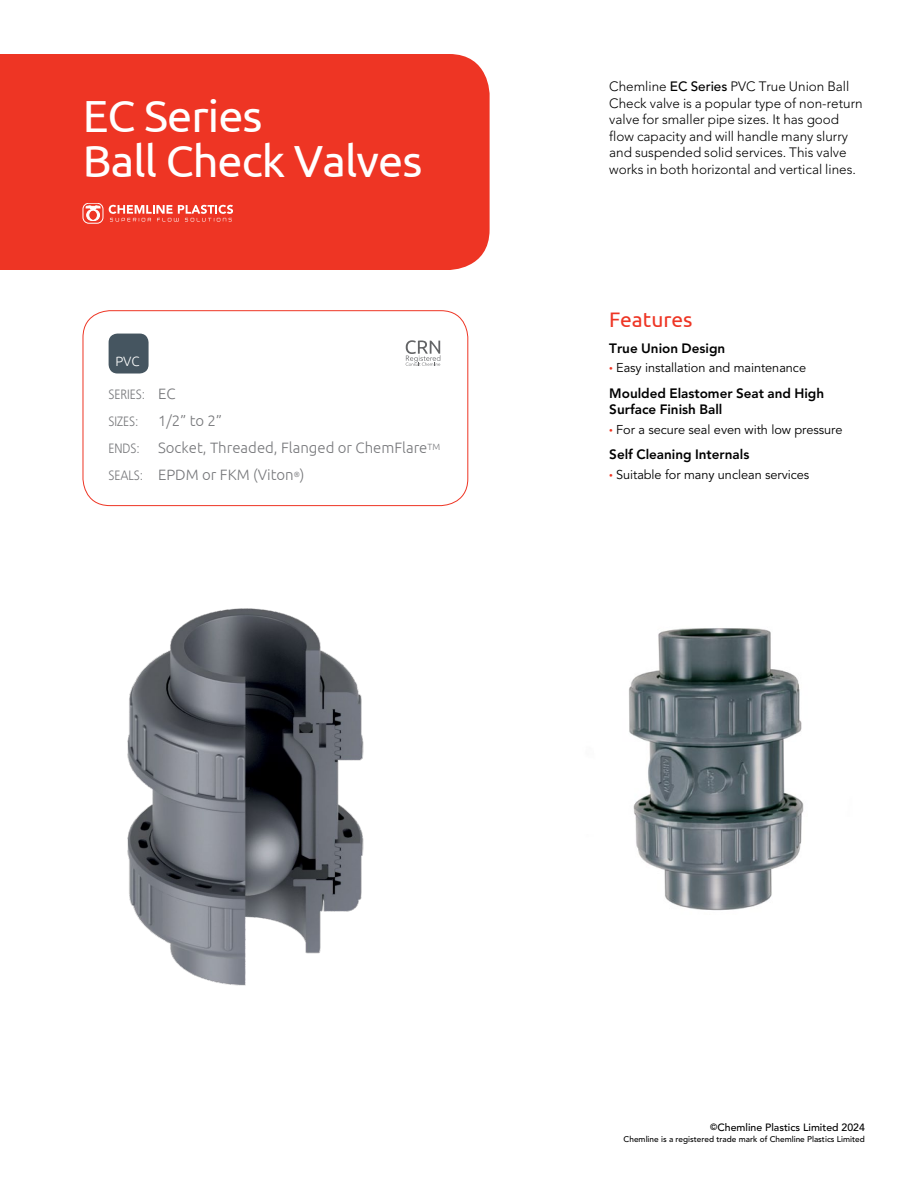
<style>
.page{position:relative;width:918px;height:1188px;background:#fff}
.page>*{position:absolute;margin:0;border:0;box-sizing:border-box;transform-origin:0 0}
.t1{font:45px/45px "Ubuntu";letter-spacing:-.02em;color:#fff}
.features_-_red_text{font:21px "Ubuntu";color:#ee3524}
.t2{font:300 15px "Ubuntu";color:#77787b}
.Description_paragrap{font:300 13.5px/16.5px "Avenir LT Std";color:#000}
.body{font:800 13.5px/16.5px "Avenir LT Std";color:#000}
.t3{font:300 13.5px "Frutiger";letter-spacing:-.01em;color:#77787b;scale:.9 1}
.Product_Codes_-_init{font:300 13.5px "Ubuntu";color:#fff}
.Feature_body{font:12.75px "Avenir LT Std";letter-spacing:-.005em;color:#000}
.Feature_body-2{font:500 10.5px "Avenir LT Std";color:#000}
.Feature_body-3{font:500 8.25px "Avenir LT Std";color:#000}
.s1{font-family:"Ubuntu";font-size:15px}
.s2{font-family:"Frutiger";font-size:13.5px}
.s3{font-weight:500}
.s4{font-weight:300;font-size:7.5px;color:#ee3524}
.s5{font-size:9px}
</style>
<div class="page">
<div style="left:83px;top:310px;width:385px;height:196px;border:1px solid #ee3524;border-radius:27px"></div>
<div style="left:109px;top:334px;width:40px;height:40px;background:#455560;border-radius:9px"></div>
<div style="left:0;top:54px;width:490px;height:216px;background:#ee3524"></div>
<img style="left:629px;top:628px;width:175px;height:283px">
<div style="left:83px;top:203px;width:20px;height:20px;border:1px solid #fff;border-radius:6px"></div>
<svg style="left:86px;top:206px;width:14px;height:15px"></svg>
<svg style="left:109px;top:205px;width:124px;height:16px"></svg>
<img style="left:127px;top:608px;width:237px;height:378px">
<svg style="left:406px;top:340px;width:34px;height:26px"></svg>
<p class="t1" style="left:83px;top:92px;width:341px">EC Series<br>Ball Check Valves</p>
<p class="Product_Codes_-_init" style="left:116px;top:353px;width:25px">PVC</p>
<p class="t3" style="left:109px;top:386px;width:76px">SERIES: <span class="s1">EC</span></p>
<p class="t3" style="left:109px;top:413px;width:35px">SIZES:</p>
<p class="t2" style="left:158px;top:411px;width:65px">1/2” to 2”</p>
<p class="t2" style="left:109px;top:438px;width:333px"><span class="s2">ENDS:</span> Socket, Threaded, Flanged or ChemFlare<sup>TM</sup></p>
<p class="t2" style="left:109px;top:465px;width:198px"><span class="s2">SEALS:</span> EPDM or FKM (Viton<sup>®</sup>)</p>
<p class="Description_paragrap" style="left:609px;top:78px;width:255px">Chemline <span class="s3">EC Series</span> PVC True Union Ball Check valve is a popular type of non-return valve for smaller pipe sizes. It has good flow capacity and will handle many slurry and suspended solid services. This valve works in both horizontal and vertical lines.</p>
<p class="features_-_red_text" style="left:609px;top:307px;width:85px">Features</p>
<p class="body" style="left:609px;top:340px;width:118px">True Union Design</p>
<p class="Feature_body" style="left:609px;top:361px;width:198px"><span class="s4">•</span> Easy installation and maintenance</p>
<p class="body" style="left:609px;top:385px;width:216px">Moulded Elastomer Seat and High<br>Surface Finish Ball</p>
<p class="Feature_body" style="left:609px;top:422px;width:235px"><span class="s4">•</span> For a secure seal even with low pressure</p>
<p class="body" style="left:609px;top:446px;width:142px">Self Cleaning Internals</p>
<p class="Feature_body" style="left:609px;top:467px;width:202px"><span class="s4">•</span> Suitable for many unclean services</p>
<p class="Feature_body-2" style="left:710px;top:1122px;width:156px"><span class="s5">©</span>Chemline Plastics Limited 2024</p>
<p class="Feature_body-3" style="left:624px;top:1134px;width:243px">Chemline is a registered trade mark of Chemline Plastics Limited</p>
</div>
